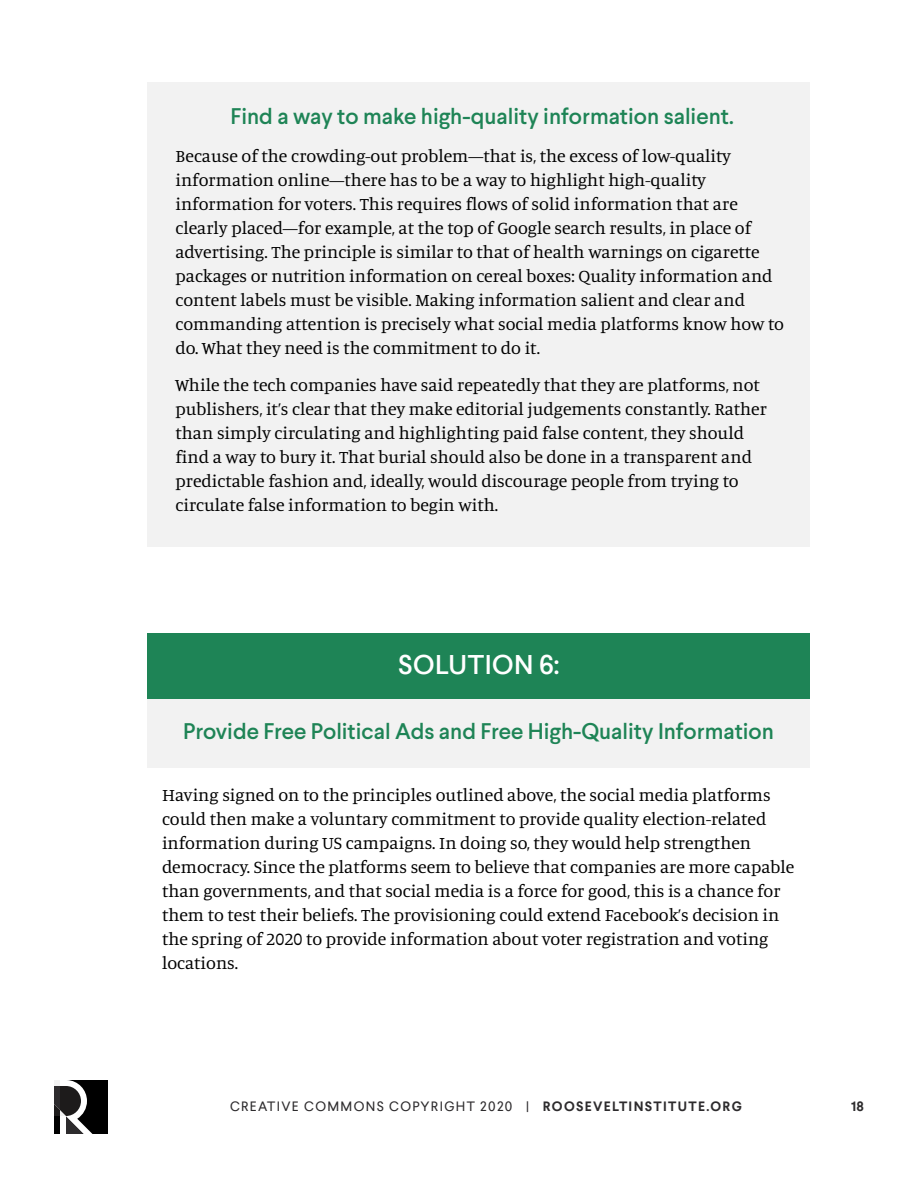
<style>
.page{position:relative;width:918px;height:1188px;background:#fff}
.page>*{position:absolute;margin:0;border:0;box-sizing:border-box;transform-origin:0 0}
.t1{font:500 27px "Larsseit";letter-spacing:.02em;color:#fff}
.t2{font:500 22.5px "Larsseit";color:#1e8456}
.t3{font:18px/24px "Manuale";color:#000}
.t4{font:13.5px "Larsseit";letter-spacing:.1em;color:#2d2b2d}
.t5{font:700 13.5px "Larsseit";color:#2d2b2d}
.s1{font-weight:700}
</style>
<div class="page">
<svg style="left:54px;top:1080px;width:54px;height:54px"></svg>
<div style="left:147px;top:82px;width:663px;height:466px;background:#f2f2f2"></div>
<div style="left:147px;top:633px;width:663px;height:135px;background:#f2f2f2"></div>
<div style="left:147px;top:633px;width:663px;height:66px;background:#1e8456"></div>
<p class="t2" style="left:231px;top:102px;width:505px">Find a way to make high-quality information salient.</p>
<p class="t3" style="left:176px;top:143px;width:610px">Because of the crowding-out problem—that is, the excess of low-quality information online—there has to be a way to highlight high-quality information for voters. This requires flows of solid information that are clearly placed—for example, at the top of Google search results, in place of advertising. The principle is similar to that of health warnings on cigarette packages or nutrition information on cereal boxes: Quality information and content labels must be visible. Making information salient and clear and commanding attention is precisely what social media platforms know how to do. What they need is the commitment to do it.</p>
<p class="t3" style="left:176px;top:372px;width:593px">While the tech companies have said repeatedly that they are platforms, not publishers, it’s clear that they make editorial judgements constantly. Rather than simply circulating and highlighting paid false content, they should find a way to bury it. That burial should also be done in a transparent and predictable fashion and, ideally, would discourage people from trying to circulate false information to begin with.</p>
<h1 class="t1" style="left:398px;top:647px;width:163px">SOLUTION 6:</h1>
<p class="t2" style="left:183px;top:717px;width:592px">Provide Free Political Ads and Free High-Quality Information</p>
<p class="t3" style="left:162px;top:782px;width:634px">Having signed on to the principles outlined above, the social media platforms could then make a voluntary commitment to provide quality election-related information during US campaigns. In doing so, they would help strengthen democracy. Since the platforms seem to believe that companies are more capable than governments, and that social media is a force for good, this is a chance for them to test their beliefs. The provisioning could extend Facebook’s decision in the spring of 2020 to provide information about voter registration and voting locations.</p>
<p class="t4" style="left:230px;top:1098px;width:513px">CREATIVE COMMONS COPYRIGHT 2020 | <span class="s1">ROOSEVELTINSTITUTE.ORG</span></p>
<p class="t5" style="left:851px;top:1097px;width:14px">18</p>
</div>
